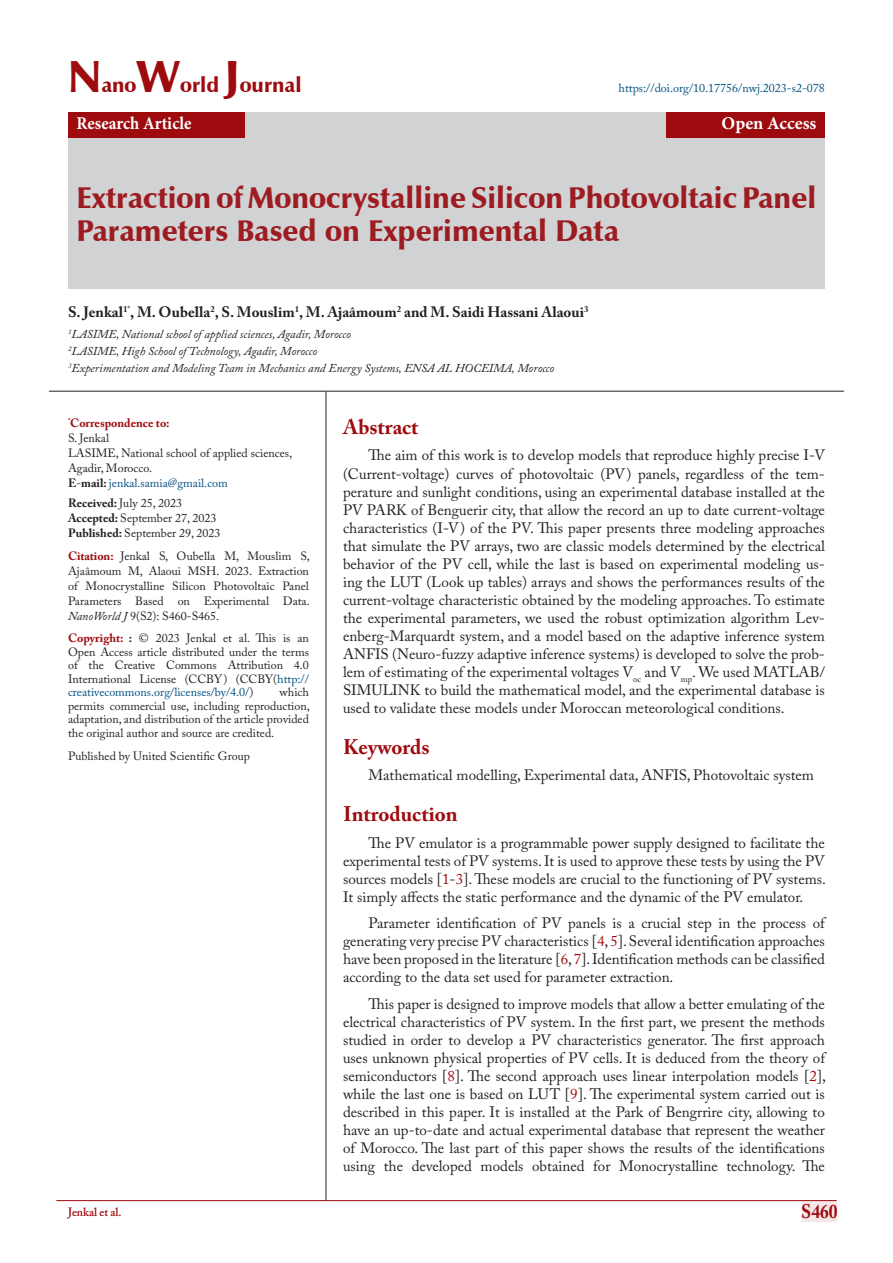
<style>
.page{position:relative;width:893px;height:1263px;background:#fff}
.page>*{position:absolute;margin:0;border:0;box-sizing:border-box;transform-origin:0 0}
.t1{font:900 30px/33px "Zapf Humanist 601 BT";color:#9d1c21}
.s8{font:700 21px "Adobe Caslon Pro";color:#9e0b0f}
.t2{font:900 21px "Zapf Humanist 601 BT";color:#9e0b0f}
.t3{font:700 19.5px "Adobe Caslon Pro";color:#9e0b0f;scale:.9 1}
.t4{font:700 18px "Minion Pro";color:#fff;scale:.93 1}
.t5{font:700 18px "Minion Pro";color:#fff}
.Els-body-text{font:15px/18px "Adobe Caslon Pro";color:#231f20;text-align:justify}
.t6{font:700 15px "Adobe Caslon Pro";color:#231f20}
.t7{font:12px/15px "Adobe Caslon Pro";color:#231f20;text-align:justify}
.t8{font:italic 12px "Adobe Caslon Pro";color:#231f20}
.t9{font:12px "Adobe Caslon Pro";color:#005082}
.t10{font:600 12px "Adobe Caslon Pro";color:#9e0b0f;scale:.95 1}
.s1{font-size:45px}
.s2{font-weight:700;color:#9e0b0f}
.s3{font-weight:700}
.s4{color:#005082}
.s5{font-style:italic}
.s6{color:#9e0b0f}
</style>
<div class="page">
<div style="left:802px;top:1200px;width:35px;height:21px;background:#f5e7e7"></div>
<hr style="left:56px;top:1200px;width:781px;height:1px;background:#9e0b0f">
<div style="left:68px;top:112px;width:757px;height:177px;background:#d1d2d4"></div>
<div style="left:68px;top:112px;width:177px;height:26px;background:#9e0b0f"></div>
<div style="left:666px;top:112px;width:159px;height:26px;background:#9e0b0f"></div>
<hr style="left:326px;top:392px;width:1px;height:809px;background:#231f20">
<hr style="left:49px;top:391px;width:795px;height:1px;background:#231f20">
<p class="t2" style="left:68px;top:72px;width:235px"><span class="s1">N</span>ano<span class="s1">W</span>orld <span class="s1">J</span>ournal</p>
<p class="t4" style="left:77px;top:111px;width:125px">Research Article</p>
<p class="t5" style="left:721px;top:111px;width:96px">Open Access</p>
<p class="t9" style="left:619px;top:81px;width:208px">https://doi.org/10.17756/nwj.2023-s2-078</p>
<p class="t1" style="left:77px;top:182px;width:741px">Extraction of Monocrystalline Silicon Photovoltaic Panel<br>Parameters Based on Experimental Data</p>
<p class="t6" style="left:68px;top:303px;width:522px">S. Jenkal<sup>1</sup><sup>*</sup>, M. Oubella<sup>2</sup>, S. Mouslim<sup>1</sup>, M. Ajaâmoum<sup>2</sup> and M. Saidi Hassani Alaoui<sup>3</sup></p>
<p class="t8" style="left:68px;top:327px;width:284px"><sup>1</sup>LASIME, National school of applied sciences, Agadir, Morocco</p>
<p class="t8" style="left:68px;top:344px;width:251px"><sup>2</sup>LASIME, High School of Technology, Agadir, Morocco</p>
<p class="t8" style="left:68px;top:361px;width:488px"><sup>3</sup>Experimentation and Modeling Team in Mechanics and Energy Systems, ENSA AL HOCEIMA, Morocco</p>
<p class="t7" style="left:68px;top:416px;width:226px;text-align:left"><sup>*</sup><span class="s2">Correspondence to:<br></span>S. Jenkal<br>LASIME, National school of applied sciences,<br>Agadir, Morocco.<br><span class="s3">E</span>-<span class="s3">mail:</span> <span class="s4">jenkal.samia@gmail.com</span></p>
<p class="t7" style="left:68px;top:495px;width:154px;text-align:left"><span class="s3">Received:</span> July 25, 2023<br><span class="s3">Accepted:</span> September 27, 2023<br><span class="s3">Published:</span> September 29, 2023</p>
<p class="t7" style="left:68px;top:548px;width:243px"><span class="s2">Citation:</span> Jenkal S, Oubella M, Mouslim S, Ajaâmoum M, Alaoui MSH. 2023. Extraction of Monocrystalline Silicon Photovoltaic Panel Parameters Based on Experimental Data.<br><span class="s5">NanoWorld J</span> 9(S2): S460-S465.</p>
<p class="t7" style="left:68px;top:631px;width:242px;line-height:13.5px"><span class="s2">Copyright:</span> <span class="s3">:</span> © 2023 Jenkal et al. This is an Open Access article distributed under the terms of the Creative Commons Attribution 4.0<br>International License (CCBY) (CCBY(<span class="s4">http:// creativecommons.org/licenses/by/4.0/</span>)</p>
<p class="t7" style="left:68px;top:685px;width:243px;line-height:13.5px;text-indent:212px">which permits commercial use, including reproduction, adaptation, and distribution of the article provided the original author and source are credited.</p>
<p class="t7" style="left:68px;top:748px;width:183px">Published by United Scientific Group</p>
<p class="s8" style="left:343px;top:414px;width:77px">Abstract</p>
<p class="Els-body-text" style="left:343px;top:446px;width:483px;text-indent:26px">The aim of this work is to develop models that reproduce highly precise I-V (Current-voltage) curves of photovoltaic (PV) panels, regardless of the tem&shy;perature and sunlight conditions, using an experimental database installed at the PV PARK of Benguerir city, that allow the record an up to date current-voltage characteristics (I-V) of the PV. This paper presents three modeling approaches that simulate the PV arrays, two are classic models determined by the electrical behavior of the PV cell, while the last is based on experimental modeling us&shy;ing the LUT (Look up tables) arrays and shows the performances results of the current-voltage characteristic obtained by the modeling approaches. To estimate the experimental parameters, we used the robust optimization algorithm Lev&shy;enberg-Marquardt system, and a model based on the adaptive inference system ANFIS (Neuro-fuzzy adaptive inference systems) is developed to solve the prob&shy;lem of estimating of the experimental voltages V<sub>oc</sub> and V<sub>mp</sub>. We used MATLAB/ SIMULINK to build the mathematical model, and the experimental database is used to validate these models under Moroccan meteorological conditions.</p>
<p class="s8" style="left:343px;top:734px;width:88px">Keywords</p>
<p class="Els-body-text" style="left:369px;top:766px;width:447px">Mathematical modelling, Experimental data, ANFIS, Photovoltaic system</p>
<p class="s8" style="left:343px;top:801px;width:116px">Introduction</p>
<p class="Els-body-text" style="left:343px;top:833px;width:484px;text-indent:26px">The PV emulator is a programmable power supply designed to facilitate the experimental tests of PV systems. It is used to approve these tests by using the PV sources models [<span class="s6">1</span>-<span class="s6">3</span>]. These models are crucial to the functioning of PV systems.<br>It simply affects the static performance and the dynamic of the PV emulator.</p>
<p class="Els-body-text" style="left:343px;top:914px;width:483px;text-indent:26px">Parameter identification of PV panels is a crucial step in the process of generating very precise PV characteristics [<span class="s6">4</span>, <span class="s6">5</span>]. Several identification approaches have been proposed in the literature [<span class="s6">6</span>, <span class="s6">7</span>]. Identification methods can be classified according to the data set used for parameter extraction.</p>
<p class="Els-body-text" style="left:343px;top:994px;width:484px;text-indent:26px">This paper is designed to improve models that allow a better emulating of the electrical characteristics of PV system. In the first part, we present the methods studied in order to develop a PV characteristics generator. The first approach uses unknown physical properties of PV cells. It is deduced from the theory of semiconductors [<span class="s6">8</span>]. The second approach uses linear interpolation models [<span class="s6">2</span>], while the last one is based on LUT [<span class="s6">9</span>]. The experimental system carried out is described in this paper. It is installed at the Park of Bengrrire city, allowing to have an up-to-date and actual experimental database that represent the weather of Morocco. The last part of this paper shows the results of the identifications using the developed models obtained for Monocrystalline technology. The</p>
<p class="t10" style="left:68px;top:1204px;width:58px">Jenkal et al.</p>
<h3 class="t3" style="left:801px;top:1200px;width:42px">S460</h3>
</div>
